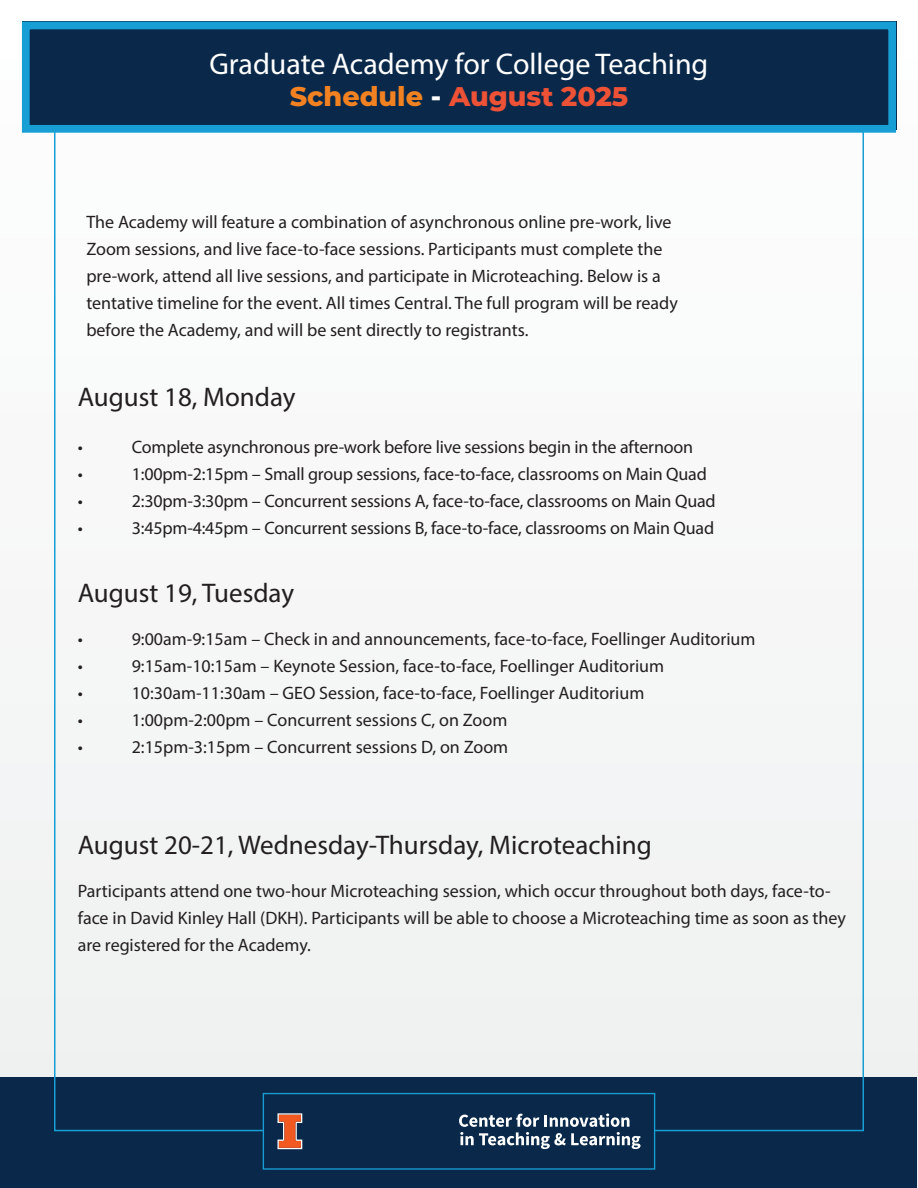
<style>
.page{position:relative;width:918px;height:1188px;background:#f6f6f6}
.page>*{position:absolute;margin:0;border:0;box-sizing:border-box;transform-origin:0 0}
.t1{font:30px "Myriad Pro";color:#fff}
.t2{font:27px "Myriad Pro";color:#231f20}
.t3{font:800 27px "Montserrat";color:#ed5136}
.t4{font:18px/27px "Myriad Pro";color:#231f20}
.s1{color:#f28221}
.s2{color:#fff}
</style>
<div class="page">
<div style="left:1px;top:1078px;width:916px;height:110px;background:#0a294a"></div>
<div style="left:22px;top:22px;width:874px;height:108px;background:#0a294a"></div>
<div style="left:263px;top:1093px;width:392px;height:77px;background:#0a294a;border:1px solid #169ed5"></div>
<div style="left:22px;top:22px;width:874px;height:111px;border:8px solid #169ed5"></div>
<svg style="left:278px;top:1113px;width:24px;height:36px"></svg>
<svg style="left:459px;top:1114px;width:182px;height:35px"></svg>
<p class="t1" style="left:210px;top:45px;width:500px">Graduate Academy for College Teaching</p>
<p class="t3" style="left:290px;top:77px;width:340px"><span class="s1">Schedule</span> <span class="s2">-</span> August 2025</p>
<p class="t4" style="left:86px;top:208px;width:593px">The Academy will feature a combination of asynchronous online pre-work, live Zoom sessions, and live face-to-face sessions. Participants must complete the pre-work, attend all live sessions, and participate in Microteaching. Below is a tentative timeline for the event. All times Central. The full program will be ready before the Academy, and will be sent directly to registrants.</p>
<p class="t2" style="left:78px;top:380px;width:219px">August 18, Monday</p>
<p class="t4" style="left:78px;top:433px;width:7px">•</p>
<p class="t4" style="left:132px;top:433px;width:563px">Complete asynchronous pre-work before live sessions begin in the afternoon</p>
<p class="t4" style="left:78px;top:460px;width:7px">•</p>
<p class="t4" style="left:132px;top:460px;width:577px">1:00pm-2:15pm – Small group sessions, face-to-face, classrooms on Main Quad</p>
<p class="t4" style="left:78px;top:487px;width:7px">•</p>
<p class="t4" style="left:132px;top:487px;width:586px">2:30pm-3:30pm – Concurrent sessions A, face-to-face, classrooms on Main Quad</p>
<p class="t4" style="left:78px;top:514px;width:7px">•</p>
<p class="t4" style="left:132px;top:514px;width:584px">3:45pm-4:45pm – Concurrent sessions B, face-to-face, classrooms on Main Quad</p>
<p class="t2" style="left:78px;top:577px;width:218px">August 19, Tuesday</p>
<p class="t4" style="left:78px;top:626px;width:7px">•</p>
<p class="t4" style="left:132px;top:626px;width:625px">9:00am-9:15am – Check in and announcements, face-to-face, Foellinger Auditorium</p>
<p class="t4" style="left:78px;top:653px;width:7px">•</p>
<p class="t4" style="left:132px;top:653px;width:534px">9:15am-10:15am – Keynote Session, face-to-face, Foellinger Auditorium</p>
<p class="t4" style="left:78px;top:680px;width:7px">•</p>
<p class="t4" style="left:132px;top:680px;width:514px">10:30am-11:30am – GEO Session, face-to-face, Foellinger Auditorium</p>
<p class="t4" style="left:78px;top:707px;width:7px">•</p>
<p class="t4" style="left:132px;top:707px;width:377px">1:00pm-2:00pm – Concurrent sessions C, on Zoom</p>
<p class="t4" style="left:78px;top:734px;width:7px">•</p>
<p class="t4" style="left:132px;top:734px;width:378px">2:15pm-3:15pm – Concurrent sessions D, on Zoom</p>
<p class="t2" style="left:78px;top:828px;width:576px">August 20-21, Wednesday-Thursday, Microteaching</p>
<p class="t4" style="left:78px;top:877px;width:770px">Participants attend one two-hour Microteaching session, which occur throughout both days, face-to&shy;face in David Kinley Hall (DKH). Participants will be able to choose a Microteaching time as soon as they are registered for the Academy.</p>
</div>
